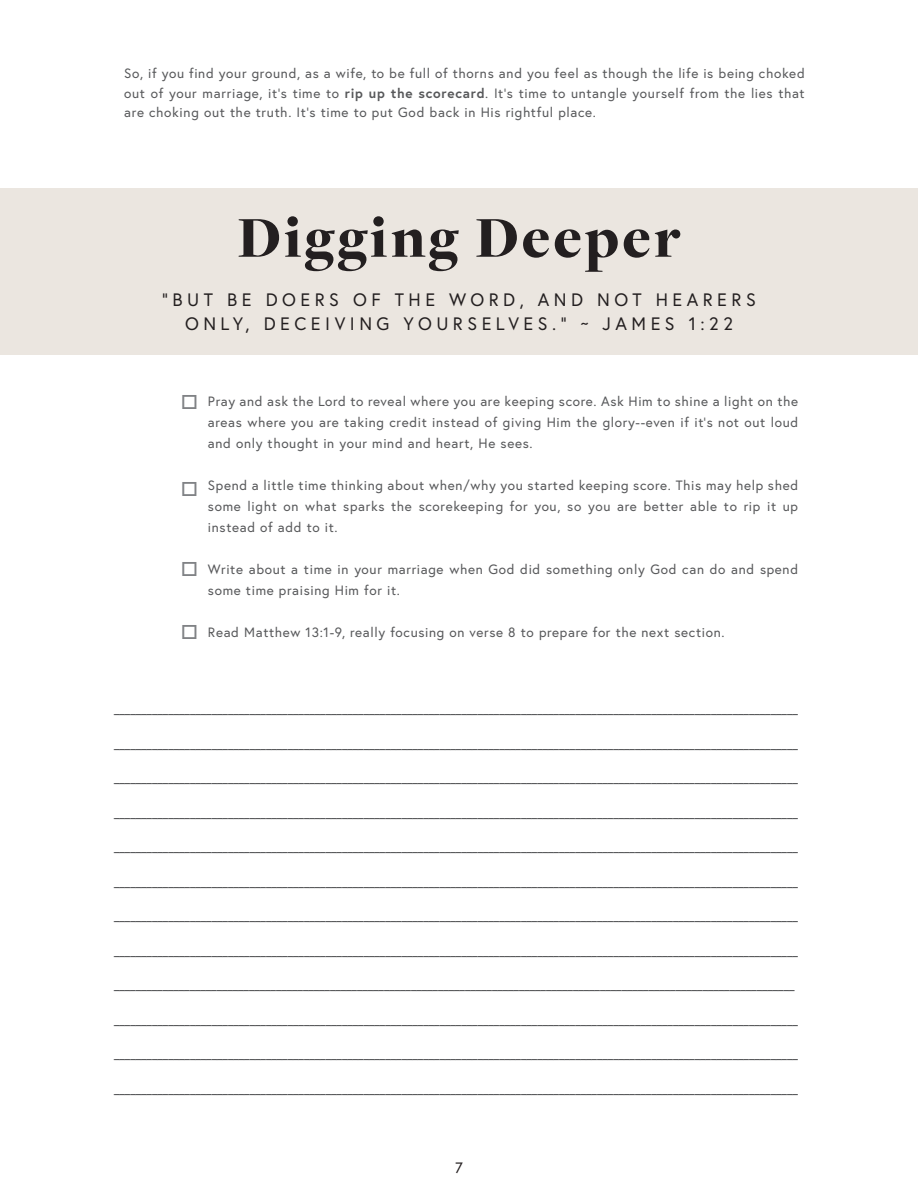
<style>
.page{position:relative;width:918px;height:1188px;background:#fff}
.page>*{position:absolute;margin:0;border:0;box-sizing:border-box;transform-origin:0 0}
.t1{font:900 60px "Freight Disp Pro";letter-spacing:.05em;color:#231f20}
.t2{font:18px/24px "Europa";letter-spacing:.25em;color:#231f20;text-align:center}
.t3{font:15px "Europa";color:#231f20}
.t4{font:13.5px/21px "Europa";letter-spacing:.05em;color:#57585a;text-align:justify}
.s1{font-weight:700}
</style>
<div class="page">
<div style="left:0;top:189px;width:918px;height:166px;background:#ebe6e0"></div>
<p class="t4" style="left:124px;top:63px;width:682px;line-height:19.5px">So, if you find your ground, as a wife, to be full of thorns and you feel as though the life is being choked out of your marriage, it’s time to <span class="s1">rip up the scorecard</span>. It’s time to untangle yourself from the lies that are choking out the truth. It’s time to put God back in His rightful place.</p>
<p class="t1" style="left:238px;top:198px;width:444px">Digging Deeper</p>
<p class="t2" style="left:162px;top:287px;width:595px">”BUT BE DOERS OF THE WORD, AND NOT HEARERS<br>ONLY, DECEIVING YOURSELVES.” ~ JAMES 1:22</p>
<p class="t4" style="left:208px;top:391px;width:592px">Pray and ask the Lord to reveal where you are keeping score. Ask Him to shine a light on the areas where you are taking credit instead of giving Him the glory--even if it’s not out loud and only thought in your mind and heart, He sees.</p>
<p class="t4" style="left:208px;top:475px;width:592px">Spend a little time thinking about when/why you started keeping score. This may help shed some light on what sparks the scorekeeping for you, so you are better able to rip it up instead of add to it.</p>
<p class="t4" style="left:208px;top:559px;width:592px">Write about a time in your marriage when God did something only God can do and spend some time praising Him for it.</p>
<p class="t4" style="left:208px;top:622px;width:518px">Read Matthew 13:1-9, really focusing on verse 8 to prepare for the next section.</p>
<p class="t4" style="left:113px;top:697px;width:687px">______________________________________________________________________________________________________________________________</p>
<p class="t4" style="left:113px;top:731px;width:687px">______________________________________________________________________________________________________________________________</p>
<p class="t4" style="left:113px;top:766px;width:687px">______________________________________________________________________________________________________________________________</p>
<p class="t4" style="left:113px;top:800px;width:687px">______________________________________________________________________________________________________________________________</p>
<p class="t4" style="left:113px;top:835px;width:687px">______________________________________________________________________________________________________________________________</p>
<p class="t4" style="left:113px;top:869px;width:687px">______________________________________________________________________________________________________________________________</p>
<p class="t4" style="left:113px;top:904px;width:687px">______________________________________________________________________________________________________________________________</p>
<p class="t4" style="left:113px;top:938px;width:687px">______________________________________________________________________________________________________________________________</p>
<p class="t4" style="left:113px;top:973px;width:683px">______________________________________________________________________________________________________________________________</p>
<p class="t4" style="left:113px;top:1007px;width:687px">______________________________________________________________________________________________________________________________</p>
<p class="t4" style="left:113px;top:1042px;width:687px">______________________________________________________________________________________________________________________________</p>
<p class="t4" style="left:113px;top:1076px;width:687px">______________________________________________________________________________________________________________________________</p>
<p class="t3" style="left:455px;top:1158px;width:9px">7</p>
</div>
